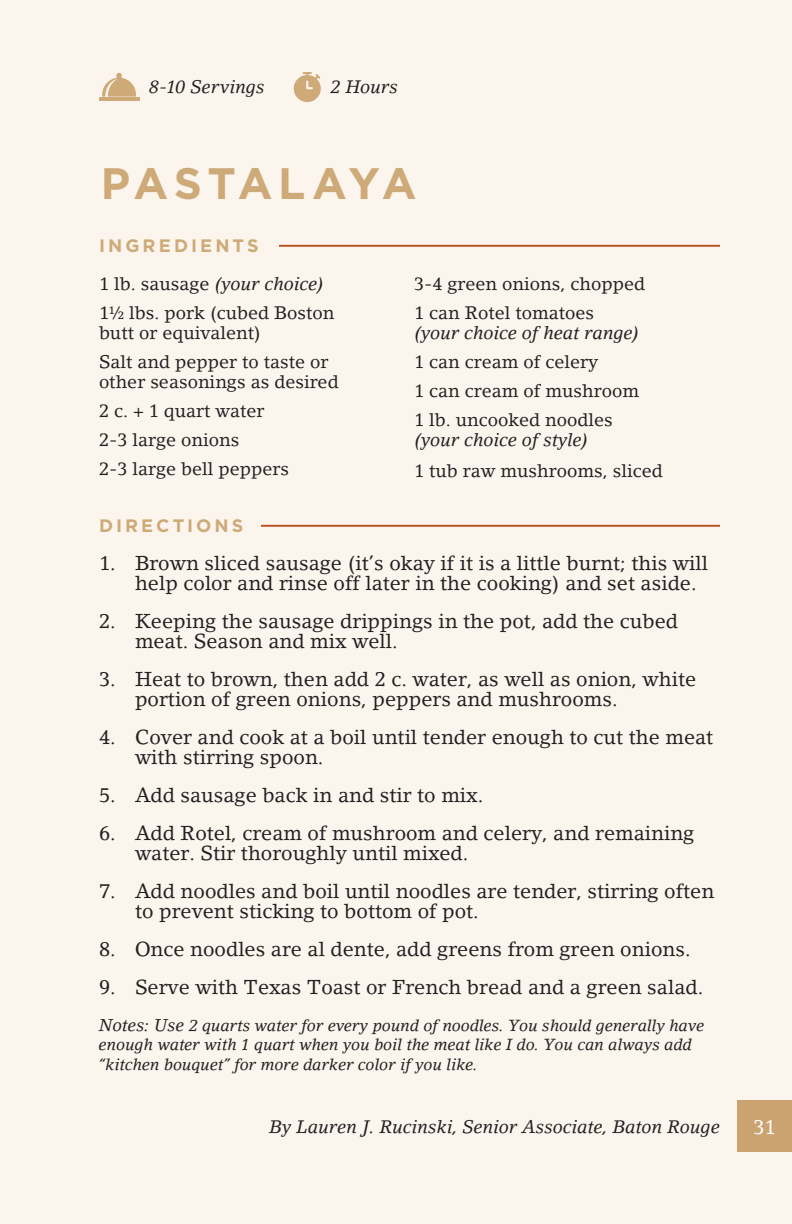
<style>
.page{position:relative;width:792px;height:1224px;background:#fbf5ee}
.page>*{position:absolute;margin:0;border:0;box-sizing:border-box;transform-origin:0 0}
.New_Recipe_Header_20{font:700 44px "Gotham";letter-spacing:.1em;color:#ceaa78}
.t1{font:20px/20px "Lino Letter";color:#231f20}
.t2{font:20px "Lino Letter";color:#fff}
.Ingredients{font:18px/20px "Lino Letter";color:#231f20}
.Ingredients-2{font:italic 18px/20px "Lino Letter";color:#231f20}
.Right_Recipe_Credit{font:italic 18px "Lino Letter";color:#231f20}
.Time_and_Servings{font:italic 18px "Lino Letter";color:#231f20}
.Ingredients_Headline{font:700 18px "Gotham";letter-spacing:.17em;color:#ceaa78}
.Directions_Headline{font:700 18px "Gotham";letter-spacing:.17em;color:#ceaa78}
.Note{font:italic 16px/19.2px "Lino Letter";color:#231f20}
.s1{font-style:normal}
.s2{font-style:italic}
.s3{font-size:17px}
</style>
<div class="page">
<hr style="left:279px;top:245px;width:441px;height:2px;background:#b85629">
<hr style="left:261px;top:525px;width:459px;height:2px;background:#b85629">
<svg style="left:294px;top:72px;width:27px;height:30px"></svg>
<svg style="left:102px;top:73px;width:34px;height:24px"></svg>
<hr style="left:99px;top:98px;width:40px;height:3px;background:#ceaa78">
<div style="left:737px;top:1101px;width:55px;height:51px;background:#cba370"></div>
<p class="Time_and_Servings" style="left:149px;top:76px;width:117px">8-10 Servings</p>
<p class="Time_and_Servings" style="left:331px;top:76px;width:69px">2 Hours</p>
<p class="New_Recipe_Header_20" style="left:101px;top:154px;width:317px">PASTALAYA</p>
<p class="Ingredients_Headline" style="left:99px;top:234px;width:161px">INGREDIENTS</p>
<p class="Ingredients-2" style="left:99px;top:274px;width:227px"><span class="s1">1 lb. sausage</span> (your choice)</p>
<p class="Ingredients" style="left:99px;top:303px;width:237px">1½ lbs. pork (cubed Boston butt or equivalent)</p>
<p class="Ingredients" style="left:99px;top:352px;width:241px">Salt and pepper to taste or other seasonings as desired</p>
<p class="Ingredients" style="left:99px;top:401px;width:167px">2 c. + 1 quart water</p>
<p class="Ingredients" style="left:99px;top:430px;width:142px">2-3 large onions</p>
<p class="Ingredients" style="left:99px;top:459px;width:192px">2-3 large bell peppers</p>
<p class="Ingredients" style="left:414px;top:274px;width:233px">3-4 green onions, chopped</p>
<p class="Ingredients-2" style="left:414px;top:303px;width:227px"><span class="s1">1 can Rotel tomatoes </span>(your choice of heat range)</p>
<p class="Ingredients" style="left:414px;top:352px;width:186px">1 can cream of celery</p>
<p class="Ingredients" style="left:414px;top:381px;width:227px">1 can cream of mushroom</p>
<p class="Ingredients" style="left:414px;top:410px;width:200px">1 lb. uncooked noodles <span class="s2">(your choice of style)</span></p>
<p class="Ingredients" style="left:414px;top:460px;width:250px">1 tub raw mushrooms, sliced</p>
<p class="Directions_Headline" style="left:99px;top:514px;width:146px">DIRECTIONS</p>
<p class="t1" style="left:135px;top:553px;width:575px;text-indent:-36px">1. Brown sliced sausage (it’s okay if it is a little burnt; this will help color and rinse off later in the cooking) and set aside.</p>
<p class="t1" style="left:135px;top:611px;width:545px;text-indent:-36px">2. Keeping the sausage drippings in the pot, add the cubed meat. Season and mix well.</p>
<p class="t1" style="left:135px;top:669px;width:563px;text-indent:-36px">3. Heat to brown, then add 2 c. water, as well as onion, white portion of green onions, peppers and mushrooms.</p>
<p class="t1" style="left:135px;top:727px;width:580px;text-indent:-36px">4. Cover and cook at a boil until tender enough to cut the meat with stirring spoon.</p>
<p class="t1" style="left:99px;top:785px;width:386px">5. Add sausage back in and stir to mix.</p>
<p class="t1" style="left:135px;top:823px;width:561px;text-indent:-36px">6. Add Rotel, cream of mushroom and celery, and remaining water. Stir thoroughly until mixed.</p>
<p class="t1" style="left:135px;top:881px;width:581px;text-indent:-36px">7. Add noodles and boil until noodles are tender, stirring often to prevent sticking to bottom of pot.</p>
<p class="t1" style="left:99px;top:939px;width:593px">8. Once noodles are al dente, add greens from green onions.</p>
<p class="t1" style="left:99px;top:977px;width:606px">9. Serve with Texas Toast or French bread and a green salad.</p>
<p class="Note" style="left:99px;top:1016px;width:607px"><span class="s3">Notes: Use</span> 2 quarts water for every pound of noodles. You should generally have enough water with 1 quart when you boil the meat like I do. You can always add “kitchen bouquet” for more darker color if you like.</p>
<p class="Right_Recipe_Credit" style="left:270px;top:1116px;width:452px">By Lauren J. Rucinski, Senior Associate, Baton Rouge</p>
<p class="t2" style="left:754px;top:1115px;width:24px">31</p>
</div>
